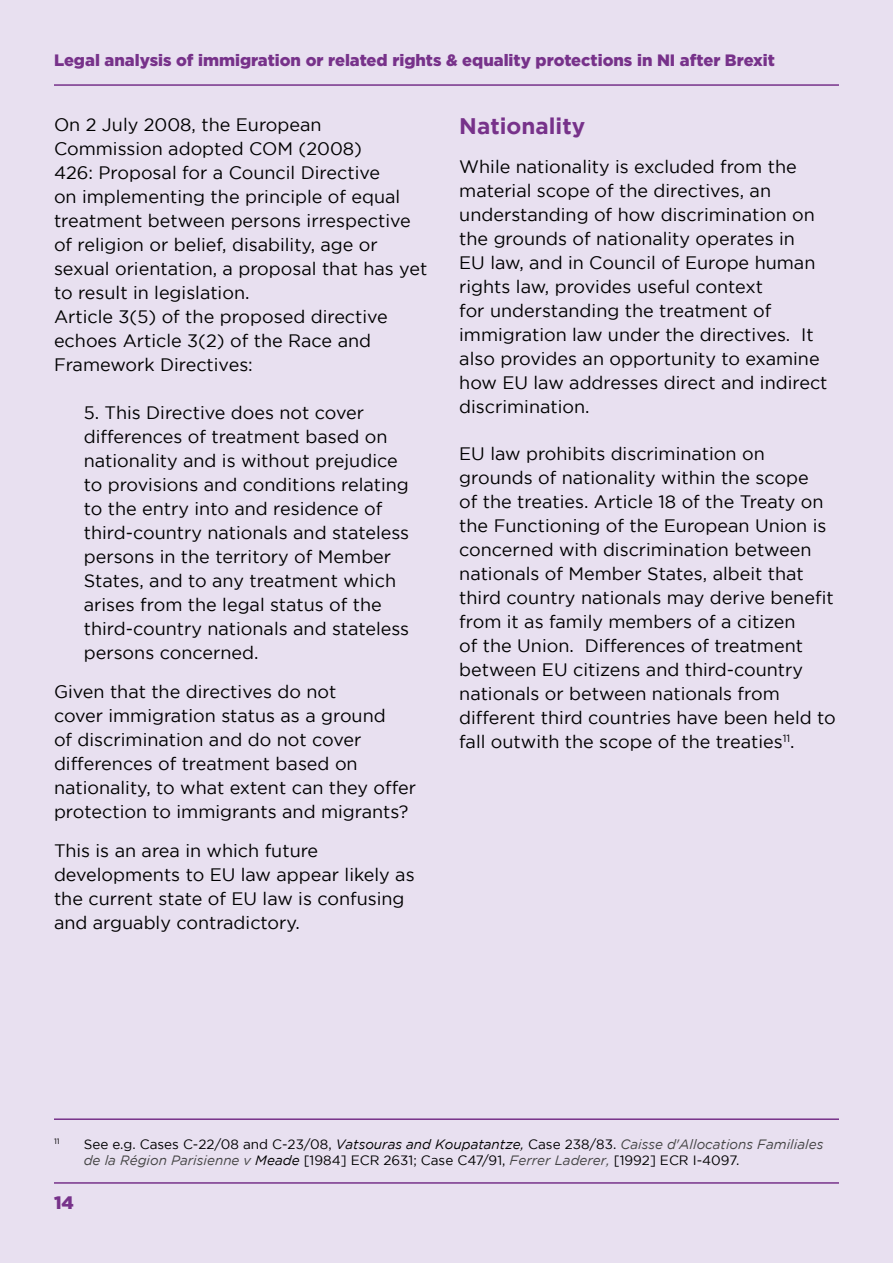
<style>
.page{position:relative;width:893px;height:1263px;background:#e8e0f0}
.page>*{position:absolute;margin:0;border:0;box-sizing:border-box;transform-origin:0 0}
.t1{font:700 22.5px "Gotham";color:#77328a}
.t2{font:18px/24px "Gotham";color:#000}
.t3{font:900 18px "Gotham";color:#77328a}
.t4{font:900 16.5px "Gotham";color:#77328a}
.t5{font:13.5px/16.2px "Gotham";color:#000}
.t6{font:7.8px "Gotham";color:#000}
.s1{font-style:italic}
.s2{font-style:italic;color:#444}
</style>
<div class="page">
<hr style="left:54px;top:84px;width:785px;height:2px;background:#77328a">
<hr style="left:54px;top:1182px;width:785px;height:2px;background:#77328a">
<hr style="left:54px;top:1118px;width:785px;height:2px;background:#77328a">
<p class="t4" style="left:54px;top:51px;width:722px">Legal analysis of immigration or related rights &amp; equality protections in NI after Brexit</p>
<p class="t2" style="left:54px;top:112px;width:375px">On 2 July 2008, the European Commission adopted COM (2008)<br>426: Proposal for a Council Directive<br>on implementing the principle of equal treatment between persons irrespective of religion or belief, disability, age or sexual orientation, a proposal that has yet to result in legislation.<br>Article 3(5) of the proposed directive echoes Article 3(2) of the Race and Framework Directives:</p>
<p class="t2" style="left:84px;top:400px;width:327px">5. This Directive does not cover differences of treatment based on nationality and is without prejudice to provisions and conditions relating to the entry into and residence of third-country nationals and stateless persons in the territory of Member States, and to any treatment which arises from the legal status of the third-country nationals and stateless persons concerned.</p>
<p class="t2" style="left:54px;top:679px;width:364px">Given that the directives do not<br>cover immigration status as a ground<br>of discrimination and do not cover differences of treatment based on nationality, to what extent can they offer protection to immigrants and migrants?</p>
<p class="t2" style="left:54px;top:838px;width:362px">This is an area in which future developments to EU law appear likely as the current state of EU law is confusing and arguably contradictory.</p>
<p class="t1" style="left:459px;top:113px;width:127px">Nationality</p>
<p class="t2" style="left:459px;top:155px;width:370px">While nationality is excluded from the material scope of the directives, an understanding of how discrimination on the grounds of nationality operates in<br>EU law, and in Council of Europe human rights law, provides useful context<br>for understanding the treatment of immigration law under the directives. It also provides an opportunity to examine how EU law addresses direct and indirect discrimination.</p>
<p class="t2" style="left:459px;top:441px;width:378px">EU law prohibits discrimination on grounds of nationality within the scope<br>of the treaties. Article 18 of the Treaty on the Functioning of the European Union is concerned with discrimination between nationals of Member States, albeit that third country nationals may derive benefit from it as family members of a citizen<br>of the Union. Differences of treatment between EU citizens and third-country nationals or between nationals from different third countries have been held to fall outwith the scope of the treaties<sup>11</sup>.</p>
<p class="t6" style="left:54px;top:1137px;width:7px">11</p>
<p class="t5" style="left:84px;top:1136px;width:741px">See e.g. Cases C-22/08 and C-23/08, <span class="s1">Vatsouras and Koupatantze,</span> Case 238/83. <span class="s2">Caisse d'Allocations Familiales de la Région Parisienne v</span> <span class="s1">Meade</span> [1984] ECR 2631; Case C47/91, <span class="s2">Ferrer Laderer,</span> [1992] ECR I-4097.</p>
<p class="t3" style="left:54px;top:1192px;width:21px">14</p>
</div>
